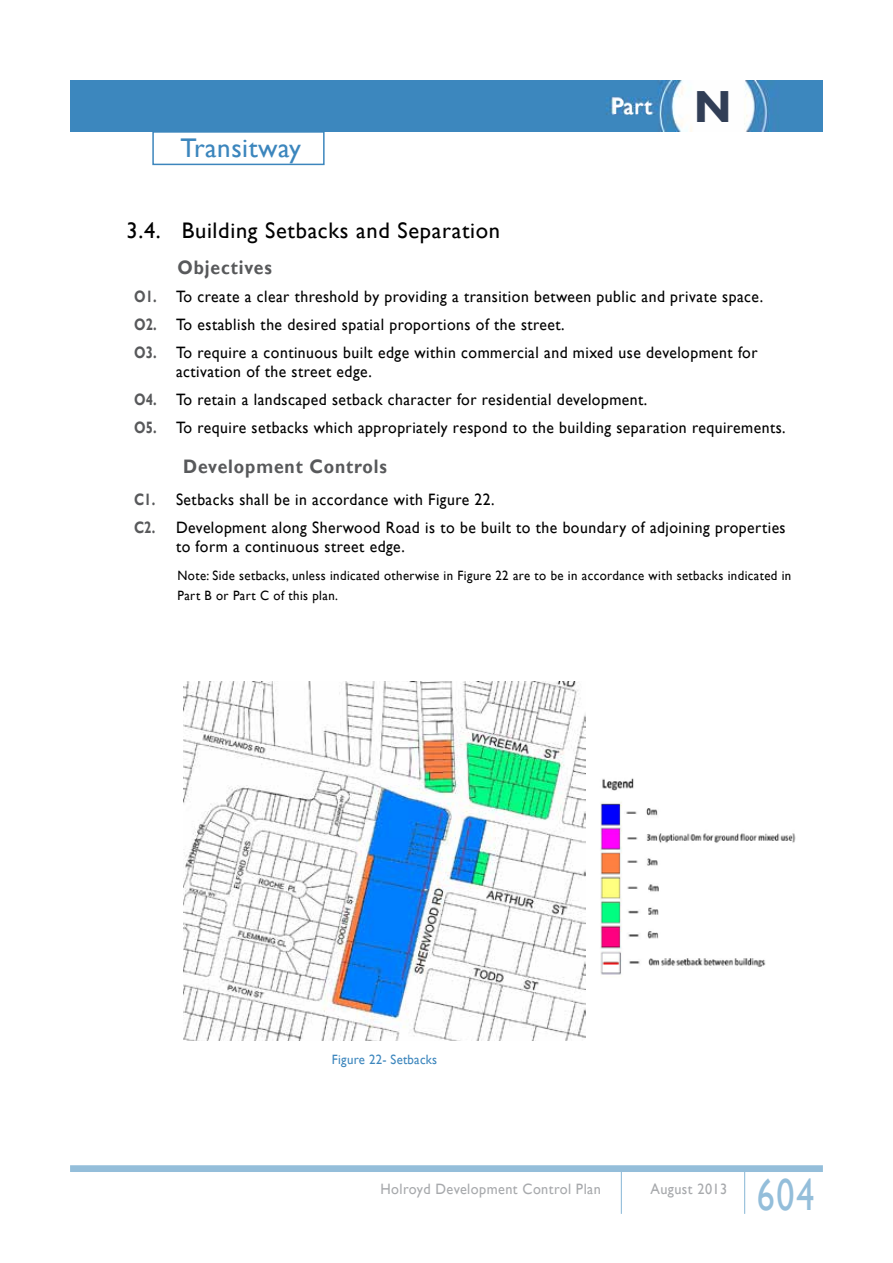
<style>
.page{position:relative;width:893px;height:1263px;background:#fff}
.page>*{position:absolute;margin:0;border:0;box-sizing:border-box;transform-origin:0 0}
.t1{font:45px "Gill Sans";color:#94beda;scale:.8 1}
.t2{font:27px "Gill Sans";letter-spacing:.02em;color:#3c86bd}
.t3{font:22.5px "Gill Sans";letter-spacing:.03em;color:#000}
.t4{font:22.5px "Gill Sans";color:#fff}
.t5{font:700 19.5px "Gill Sans";letter-spacing:.05em;color:#58595b;scale:.9 1}
.t6{font:16.5px/28px "Gill Sans";letter-spacing:.03em;color:#000;scale:.95 1}
.t7{font:15px "Gill Sans";letter-spacing:.03em;color:#a7a9ac;scale:.95 1}
.t8{font:13.5px/19.5px "Gill Sans";letter-spacing:.03em;color:#000;scale:.95 1}
.t9{font:13.5px "Gill Sans";letter-spacing:.02em;color:#3c86bd;scale:.95 1}
.s1{font-weight:700;font-size:45px;color:#313e56}
.s2{font-weight:700;color:#58595b}
</style>
<div class="page">
<img style="left:70px;top:81px;width:753px;height:51px">
<img style="left:600px;top:778px;width:196px;height:197px">
<div style="left:152px;top:131px;width:173px;height:34px;border:2px solid #3c86bd"></div>
<img style="left:184px;top:681px;width:401px;height:360px">
<div style="left:70px;top:1165px;width:753px;height:7px;background:#94beda"></div>
<hr style="left:621px;top:1167px;width:1px;height:47px;background:#94beda">
<hr style="left:744px;top:1167px;width:1px;height:47px;background:#94beda">
<h2 class="t2" style="left:181px;top:133px;width:122px">Transitway</h2>
<h3 class="t4" style="left:612px;top:93px;width:121px">Part <span class="s1">N</span></h3>
<h3 class="t3" style="left:126px;top:218px;width:375px">3.4. Building Setbacks and Separation</h3>
<p class="t5" style="left:177px;top:255px;width:106px">Objectives</p>
<p class="t6" style="left:134px;top:282px;width:664px"><span class="s2">O1.</span> To create a clear threshold by providing a transition between public and private space.<br><span class="s2">O2.</span> To establish the desired spatial proportions of the street.<br><span class="s2">O3.</span> To require a continuous built edge within commercial and mixed use development for</p>
<p class="t6" style="left:134px;top:358px;width:687px;text-indent:42px">activation of the street edge.<br><span class="s2">O4.</span> To retain a landscaped setback character for residential development.<br><span class="s2">O5.</span> To require setbacks which appropriately respond to the building separation requirements.</p>
<p class="t5" style="left:183px;top:454px;width:228px">Development Controls</p>
<p class="t6" style="left:134px;top:485px;width:687px"><span class="s2">C1.</span> Setbacks shall be in accordance with Figure 22.<br><span class="s2">C2.</span> Development along Sherwood Road is to be built to the boundary of adjoining properties</p>
<p class="t6" style="left:176px;top:533px;width:243px">to form a continuous street edge.</p>
<p class="t8" style="left:177px;top:566px;width:648px">Note: Side setbacks, unless indicated otherwise in Figure 22 are to be in accordance with setbacks indicated in<br>Part B or Part C of this plan.</p>
<p class="t9" style="left:332px;top:1052px;width:112px">Figure 22- Setbacks</p>
<p class="t7" style="left:380px;top:1180px;width:234px">Holroyd Development Control Plan</p>
<p class="t7" style="left:650px;top:1180px;width:82px">August 2013</p>
<h1 class="t1" style="left:757px;top:1169px;width:74px">604</h1>
</div>
